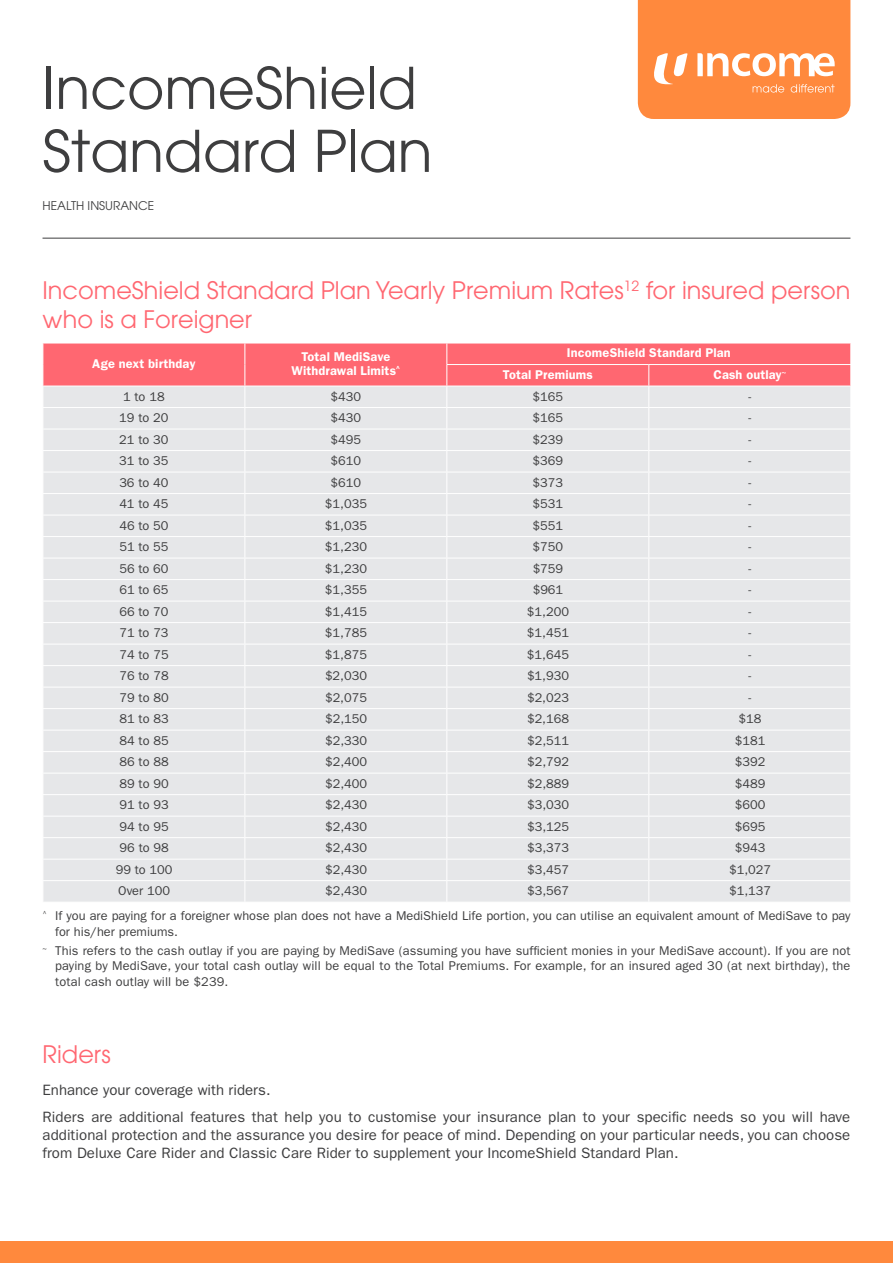
<style>
.page{position:relative;width:893px;height:1263px;background:#fff}
.page>*{position:absolute;margin:0;border:0;box-sizing:border-box;transform-origin:0 0}
.t1{font:57px/63px "Avant Garde";color:#3e3e3f}
.t2{font:24px/28.8px "Avant Garde";color:#ff6771}
.t3{font:15px/26.5px "ITC Franklin Gothic Std";letter-spacing:.005em;color:#3e3e3f}
.t4{font:12.75px/25.3px "ITC Franklin Gothic Std";color:#3e3e3f}
.t5{font:600 12.75px/14.2px "ITC Franklin Gothic Std";letter-spacing:.01em;color:#fff;text-align:center}
.t6{font:12px "Avant Garde";color:#3e3e3f}
</style>
<div class="page">
<div style="left:0;top:1242px;width:893px;height:21px;background:#ff893d"></div>
<hr style="left:43px;top:238px;width:807px;height:1px;background:#3e3e3f">
<svg style="left:638px;top:0;width:212px;height:119px;background:#ff944f"></svg>
<svg style="left:43px;top:343px;width:808px;height:559px;background:#e9dee1"></svg>
<h1 class="t1" style="left:43px;top:57px;width:391px">IncomeShield<br>Standard Plan</h1>
<p class="t6" style="left:43px;top:198px;width:113px">HEALTH INSURANCE</p>
<h2 class="t2" style="left:43px;top:276px;width:809px">IncomeShield Standard Plan Yearly Premium Rates<sup>12</sup> for insured person who is a Foreigner</h2>
<p class="t5" style="left:92px;top:357px;width:105px">Age next birthday</p>
<p class="t5" style="left:291px;top:349px;width:110px">Total MediSave<br>Withdrawal Limits<sup>^</sup></p>
<p class="t5" style="left:503px;top:342px;width:229px;line-height:21.5px;text-align:left;text-indent:64px">IncomeShield Standard Plan<br>Total Premiums</p>
<p class="t5" style="left:714px;top:367px;width:74px">Cash outlay<sup>~</sup></p>
<p class="t4" style="left:123px;top:384px;width:43px">1 to 18</p>
<p class="t4" style="left:331px;top:384px;width:32px">$430</p>
<p class="t4" style="left:533px;top:384px;width:32px">$165</p>
<p class="t4" style="left:748px;top:384px;width:4px">-</p>
<p class="t4" style="left:119px;top:405px;width:51px">19 to 20</p>
<p class="t4" style="left:331px;top:405px;width:32px">$430</p>
<p class="t4" style="left:533px;top:405px;width:32px">$165</p>
<p class="t4" style="left:748px;top:405px;width:4px">-</p>
<p class="t4" style="left:119px;top:427px;width:51px">21 to 30</p>
<p class="t4" style="left:331px;top:427px;width:32px">$495</p>
<p class="t4" style="left:533px;top:427px;width:32px">$239</p>
<p class="t4" style="left:748px;top:427px;width:4px">-</p>
<p class="t4" style="left:119px;top:448px;width:51px">31 to 35</p>
<p class="t4" style="left:331px;top:448px;width:32px">$610</p>
<p class="t4" style="left:533px;top:448px;width:32px">$369</p>
<p class="t4" style="left:748px;top:448px;width:4px">-</p>
<p class="t4" style="left:119px;top:470px;width:51px">36 to 40</p>
<p class="t4" style="left:331px;top:470px;width:32px">$610</p>
<p class="t4" style="left:533px;top:470px;width:32px">$373</p>
<p class="t4" style="left:748px;top:470px;width:4px">-</p>
<p class="t4" style="left:119px;top:491px;width:51px">41 to 45</p>
<p class="t4" style="left:325px;top:491px;width:44px">$1,035</p>
<p class="t4" style="left:533px;top:491px;width:32px">$531</p>
<p class="t4" style="left:748px;top:491px;width:4px">-</p>
<p class="t4" style="left:119px;top:513px;width:51px">46 to 50</p>
<p class="t4" style="left:325px;top:513px;width:44px">$1,035</p>
<p class="t4" style="left:533px;top:513px;width:32px">$551</p>
<p class="t4" style="left:748px;top:513px;width:4px">-</p>
<p class="t4" style="left:119px;top:534px;width:51px">51 to 55</p>
<p class="t4" style="left:325px;top:534px;width:44px">$1,230</p>
<p class="t4" style="left:533px;top:534px;width:32px">$750</p>
<p class="t4" style="left:748px;top:534px;width:4px">-</p>
<p class="t4" style="left:119px;top:556px;width:51px">56 to 60</p>
<p class="t4" style="left:325px;top:556px;width:44px">$1,230</p>
<p class="t4" style="left:533px;top:556px;width:32px">$759</p>
<p class="t4" style="left:748px;top:556px;width:4px">-</p>
<p class="t4" style="left:119px;top:577px;width:51px">61 to 65</p>
<p class="t4" style="left:325px;top:577px;width:44px">$1,355</p>
<p class="t4" style="left:533px;top:577px;width:32px">$961</p>
<p class="t4" style="left:749px;top:577px;width:4px">-</p>
<p class="t4" style="left:119px;top:599px;width:51px">66 to 70</p>
<p class="t4" style="left:325px;top:599px;width:44px">$1,415</p>
<p class="t4" style="left:527px;top:599px;width:44px">$1,200</p>
<p class="t4" style="left:749px;top:599px;width:4px">-</p>
<p class="t4" style="left:119px;top:620px;width:51px">71 to 73</p>
<p class="t4" style="left:325px;top:620px;width:44px">$1,785</p>
<p class="t4" style="left:527px;top:620px;width:44px">$1,451</p>
<p class="t4" style="left:749px;top:620px;width:4px">-</p>
<p class="t4" style="left:119px;top:642px;width:51px">74 to 75</p>
<p class="t4" style="left:325px;top:642px;width:44px">$1,875</p>
<p class="t4" style="left:527px;top:642px;width:44px">$1,645</p>
<p class="t4" style="left:749px;top:642px;width:4px">-</p>
<p class="t4" style="left:119px;top:663px;width:51px">76 to 78</p>
<p class="t4" style="left:325px;top:663px;width:44px">$2,030</p>
<p class="t4" style="left:527px;top:663px;width:44px">$1,930</p>
<p class="t4" style="left:749px;top:663px;width:4px">-</p>
<p class="t4" style="left:119px;top:685px;width:51px">79 to 80</p>
<p class="t4" style="left:325px;top:685px;width:44px">$2,075</p>
<p class="t4" style="left:527px;top:685px;width:44px">$2,023</p>
<p class="t4" style="left:749px;top:685px;width:4px">-</p>
<p class="t4" style="left:119px;top:706px;width:51px">81 to 83</p>
<p class="t4" style="left:325px;top:706px;width:44px">$2,150</p>
<p class="t4" style="left:527px;top:706px;width:44px">$2,168</p>
<p class="t4" style="left:739px;top:706px;width:24px">$18</p>
<p class="t4" style="left:119px;top:728px;width:51px">84 to 85</p>
<p class="t4" style="left:325px;top:728px;width:44px">$2,330</p>
<p class="t4" style="left:527px;top:728px;width:44px">$2,511</p>
<p class="t4" style="left:735px;top:728px;width:32px">$181</p>
<p class="t4" style="left:119px;top:749px;width:51px">86 to 88</p>
<p class="t4" style="left:325px;top:749px;width:44px">$2,400</p>
<p class="t4" style="left:527px;top:749px;width:44px">$2,792</p>
<p class="t4" style="left:735px;top:749px;width:32px">$392</p>
<p class="t4" style="left:120px;top:771px;width:51px">89 to 90</p>
<p class="t4" style="left:325px;top:771px;width:44px">$2,400</p>
<p class="t4" style="left:527px;top:771px;width:44px">$2,889</p>
<p class="t4" style="left:735px;top:771px;width:32px">$489</p>
<p class="t4" style="left:120px;top:792px;width:51px">91 to 93</p>
<p class="t4" style="left:325px;top:792px;width:44px">$2,430</p>
<p class="t4" style="left:527px;top:792px;width:44px">$3,030</p>
<p class="t4" style="left:735px;top:792px;width:32px">$600</p>
<p class="t4" style="left:120px;top:814px;width:51px">94 to 95</p>
<p class="t4" style="left:325px;top:814px;width:44px">$2,430</p>
<p class="t4" style="left:527px;top:814px;width:44px">$3,125</p>
<p class="t4" style="left:735px;top:814px;width:32px">$695</p>
<p class="t4" style="left:120px;top:835px;width:51px">96 to 98</p>
<p class="t4" style="left:325px;top:835px;width:44px">$2,430</p>
<p class="t4" style="left:527px;top:835px;width:44px">$3,373</p>
<p class="t4" style="left:735px;top:835px;width:32px">$943</p>
<p class="t4" style="left:116px;top:857px;width:58px">99 to 100</p>
<p class="t4" style="left:325px;top:857px;width:44px">$2,430</p>
<p class="t4" style="left:527px;top:857px;width:44px">$3,457</p>
<p class="t4" style="left:729px;top:857px;width:44px">$1,027</p>
<p class="t4" style="left:118px;top:878px;width:53px">Over 100</p>
<p class="t4" style="left:325px;top:878px;width:44px">$2,430</p>
<p class="t4" style="left:527px;top:878px;width:44px">$3,567</p>
<p class="t4" style="left:43px;top:878px;width:809px;text-indent:687px">$1,137<br><sup>^</sup> If you are paying for a foreigner whose plan does not have a MediShield Life portion, you can utilise an equivalent amount of MediSave to pay</p>
<p class="t4" style="left:43px;top:922px;width:809px;line-height:19.5px;text-indent:13px">for his/her premiums.<br><sup>~</sup> This refers to the cash outlay if you are paying by MediSave (assuming you have sufficient monies in your MediSave account). If you are not</p>
<p class="t4" style="left:55px;top:958px;width:797px;line-height:15.3px">paying by MediSave, your total cash outlay will be equal to the Total Premiums. For example, for an insured aged 30 (at next birthday), the total cash outlay will be $239.</p>
<h2 class="t2" style="left:43px;top:1039px;width:70px">Riders</h2>
<p class="t3" style="left:43px;top:1077px;width:809px">Enhance your coverage with riders.<br>Riders are additional features that help you to customise your insurance plan to your specific needs so you will have</p>
<p class="t3" style="left:43px;top:1126px;width:809px;line-height:18px">additional protection and the assurance you desire for peace of mind. Depending on your particular needs, you can choose from Deluxe Care Rider and Classic Care Rider to supplement your IncomeShield Standard Plan.</p>
</div>
